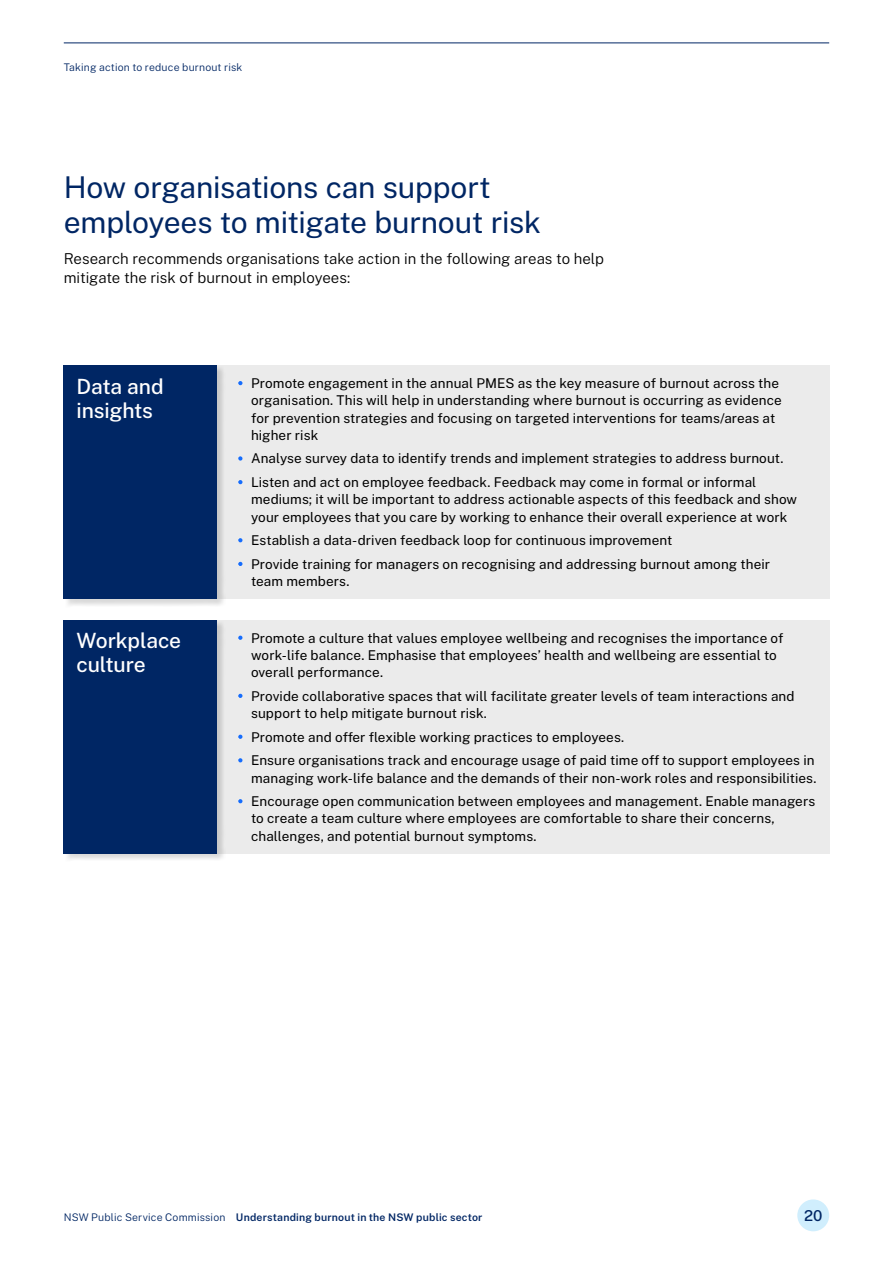
<style>
.page{position:relative;width:893px;height:1263px;background:#fff}
.page>*{position:absolute;margin:0;border:0;box-sizing:border-box;transform-origin:0 0}
.H2_to_include_in_TOC{font:30px/34.5px "Public Sans";letter-spacing:-.01em;color:#002664}
._03_Heading_3_14pt_Medium{font:500 21px/24px "Public Sans";letter-spacing:-.01em;color:#fff}
._07_Body_10pt_Light{font:300 15px/18.8px "Public Sans";color:#000}
.t1{font:500 15px "Public Sans";color:#002664}
.t2{font:13.5px/17.2px "Public Sans";letter-spacing:.01em;color:#000}
.t3{font:600 10.5px "Public Sans";letter-spacing:.02em;color:#002664}
._09_Folio_Footer_Descriptor_7pt_Regular{font:300 10.5px "Public Sans";letter-spacing:.015em;color:#002664}
.s1{color:#146cfd}
.s2{font-weight:300}
</style>
<div class="page">
<div style="left:217px;top:620px;width:612px;height:233px;background:#ebebeb"></div>
<div style="left:217px;top:366px;width:612px;height:233px;background:#ebebeb"></div>
<div style="left:64px;top:366px;width:161px;height:241px;background:#000;opacity:.15"></div>
<div style="left:64px;top:366px;width:153px;height:233px;background:#002664"></div>
<div style="left:64px;top:620px;width:161px;height:242px;background:#000;opacity:.15"></div>
<div style="left:64px;top:620px;width:153px;height:233px;background:#002664"></div>
<div style="left:797px;top:1199px;width:32px;height:32px;background:#cbedfd;border-radius:50%"></div>
<hr style="left:64px;top:43px;width:765px;height:1px;background:#002664">
<p class="_09_Folio_Footer_Descriptor_7pt_Regular" style="left:64px;top:60px;width:180px">Taking action to reduce burnout risk</p>
<p class="H2_to_include_in_TOC" style="left:64px;top:169px;width:479px">How organisations can support employees to mitigate burnout risk</p>
<p class="_07_Body_10pt_Light" style="left:64px;top:249px;width:542px">Research recommends organisations take action in the following areas to help mitigate the risk of burnout in employees:</p>
<h3 class="_03_Heading_3_14pt_Medium" style="left:77px;top:373px;width:89px">Data and insights</h3>
<h3 class="_03_Heading_3_14pt_Medium" style="left:77px;top:627px;width:106px">Workplace culture</h3>
<p class="t2" style="left:251px;top:374px;width:532px;text-indent:-13px"><span class="s1">•</span> Promote engagement in the annual PMES as the key measure of burnout across the organisation. This will help in understanding where burnout is occurring as evidence for prevention strategies and focusing on targeted interventions for teams/areas at higher risk</p>
<p class="t2" style="left:238px;top:449px;width:547px"><span class="s1">•</span> Analyse survey data to identify trends and implement strategies to address burnout.</p>
<p class="t2" style="left:251px;top:473px;width:548px;text-indent:-13px"><span class="s1">•</span> Listen and act on employee feedback. Feedback may come in formal or informal mediums; it will be important to address actionable aspects of this feedback and show your employees that you care by working to enhance their overall experience at work</p>
<p class="t2" style="left:238px;top:531px;width:436px"><span class="s1">•</span> Establish a data-driven feedback loop for continuous improvement</p>
<p class="t2" style="left:251px;top:555px;width:521px;text-indent:-13px"><span class="s1">•</span> Provide training for managers on recognising and addressing burnout among their team members.</p>
<p class="t2" style="left:251px;top:628px;width:534px;text-indent:-13px"><span class="s1">•</span> Promote a culture that values employee wellbeing and recognises the importance of work-life balance. Emphasise that employees’ health and wellbeing are essential to overall performance.</p>
<p class="t2" style="left:251px;top:687px;width:545px;text-indent:-13px"><span class="s1">•</span> Provide collaborative spaces that will facilitate greater levels of team interactions and support to help mitigate burnout risk.</p>
<p class="t2" style="left:238px;top:727px;width:387px"><span class="s1">•</span> Promote and offer flexible working practices to employees.</p>
<p class="t2" style="left:238px;top:751px;width:580px;text-align:right"><span class="s1">•</span> Ensure organisations track and encourage usage of paid time off to support employees in managing work-life balance and the demands of their non-work roles and responsibilities.</p>
<p class="t2" style="left:251px;top:792px;width:566px;text-indent:-13px"><span class="s1">•</span> Encourage open communication between employees and management. Enable managers to create a team culture where employees are comfortable to share their concerns, challenges, and potential burnout symptoms.</p>
<p class="t3" style="left:64px;top:1209px;width:420px"><span class="s2">NSW Public Service Commission</span> Understanding burnout in the NSW public sector</p>
<p class="t1" style="left:804px;top:1204px;width:20px">20</p>
</div>
